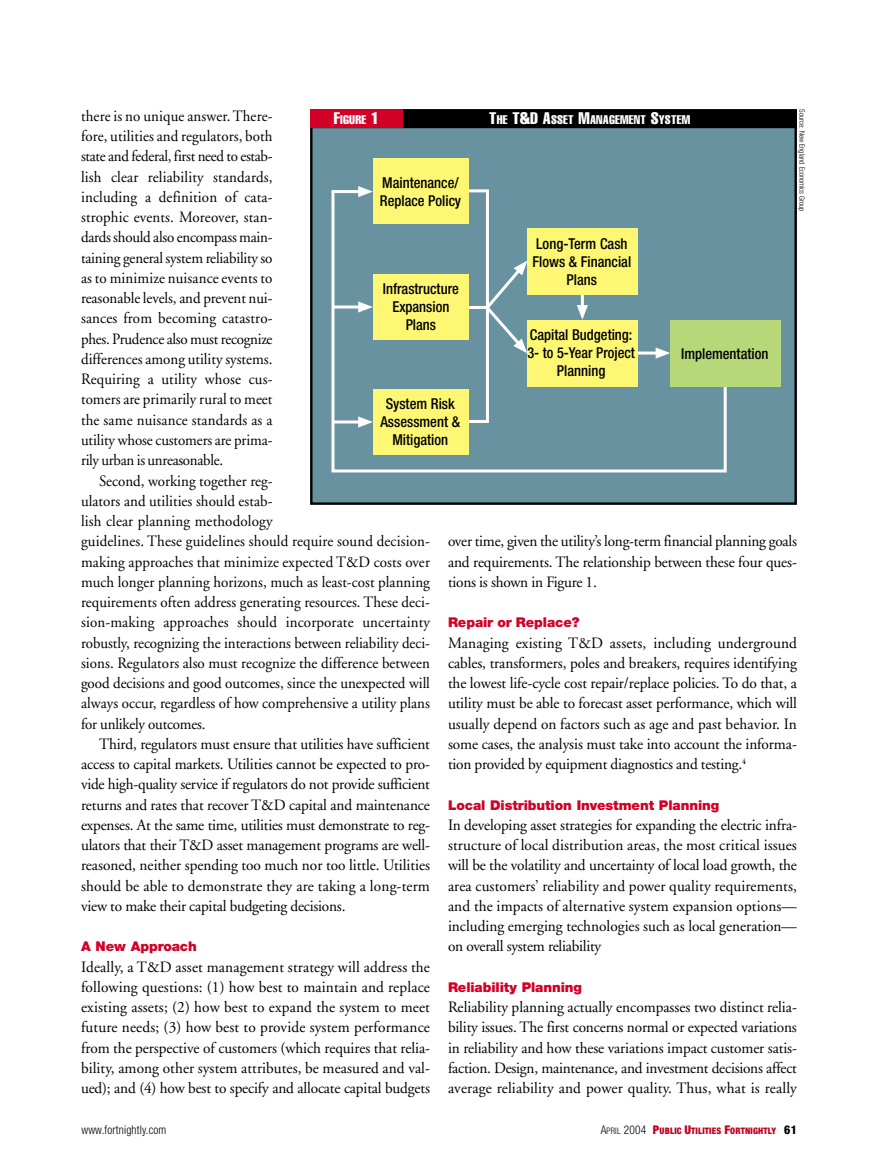
<style>
.page{position:relative;width:878px;height:1175px;background:#fff}
.page>*{position:absolute;margin:0;border:0;box-sizing:border-box;transform-origin:0 0}
.t1{font:15.75px/20.2px "Adobe Garamond";color:#000;text-align:justify}
.t2{font:15.75px/20.2px "Adobe Garamond";color:#000;text-align:justify;scale:.95 1}
.t3{font:500 condensed 15px/18px "Helvetica Neue";color:#000;text-align:center}
.t4{font:900 13.5px "Helvetica Neue";letter-spacing:-.005em;color:#d20026}
.t5{font:extra-condensed 12.3px "Helvetica";letter-spacing:.02em;color:#fff}
.t6{font:300 condensed 12px "Helvetica Neue";letter-spacing:.015em;color:#000;scale:.95 1}
.t7{font:900 condensed 9px "Helvetica Neue";letter-spacing:.02em;color:#c3001e}
.t8{font:300 condensed 7.5px "Helvetica Neue";color:#000}
.s1{font-size:16.5px}
.s2{font-weight:300;font-size:12px;color:#000}
.s3{font-weight:300;color:#000}
.s4{font-size:12px}
.s5{font-weight:800;font-size:12px;color:#000}
</style>
<div class="page">
<div style="left:311px;top:110px;width:484px;height:393px;background:#6892a0"></div>
<svg style="left:331px;top:188px;width:397px;height:285px"></svg>
<div style="left:670px;top:320px;width:110px;height:66px;background:#b6d878"></div>
<div style="left:527px;top:320px;width:110px;height:66px;background:#fdf773"></div>
<div style="left:373px;top:159px;width:95px;height:65px;background:#fdf773"></div>
<div style="left:527px;top:228px;width:110px;height:67px;background:#fdf773"></div>
<div style="left:311px;top:110px;width:484px;height:17px;background:#000"></div>
<div style="left:310px;top:109px;width:486px;height:19px;border:2px solid #000"></div>
<div style="left:310px;top:109px;width:93px;height:19px;background:#d20026"></div>
<p class="t2" style="left:81px;top:107px;width:203px">there is no unique answer. There&shy;fore, utilities and regulators, both state and federal, first need to estab&shy;lish clear reliability standards, including a definition of cata&shy;strophic events. Moreover, stan&shy;dards should also encompass main&shy;taining general system reliability so as to minimize nuisance events to reasonable levels, and prevent nui&shy;sances from becoming catastro&shy;phes. Prudence also must recognize differences among utility systems.<br>Requiring a utility whose cus&shy;tomers are primarily rural to meet the same nuisance standards as a utility whose customers are prima&shy;rily urban is unreasonable.</p>
<p class="t2" style="left:81px;top:472px;width:369px;text-align:left;text-indent:18px">Second, working together reg-<br>ulators and utilities should estab-<br>lish clear planning methodology<br>guidelines. These guidelines should require sound decision&shy;making approaches that minimize expected T&amp;D costs over much longer planning horizons, much as least-cost planning requirements often address generating resources. These deci&shy;sion-making approaches should incorporate uncertainty robustly, recognizing the interactions between reliability deci&shy;sions. Regulators also must recognize the difference between good decisions and good outcomes, since the unexpected will always occur, regardless of how comprehensive a utility plans for unlikely outcomes.</p>
<p class="t1" style="left:81px;top:735px;width:350px;text-indent:18px">Third, regulators must ensure that utilities have sufficient access to capital markets. Utilities cannot be expected to pro&shy;vide high-quality service if regulators do not provide sufficient returns and rates that recover T&amp;D capital and maintenance expenses. At the same time, utilities must demonstrate to reg&shy;ulators that their T&amp;D asset management programs are well&shy;reasoned, neither spending too much nor too little. Utilities should be able to demonstrate they are taking a long-term view to make their capital budgeting decisions.</p>
<p class="t4" style="left:81px;top:941px;width:117px">A New Approach</p>
<p class="t1" style="left:81px;top:958px;width:350px">Ideally, a T&amp;D asset management strategy will address the following questions: (1) how best to maintain and replace existing assets; (2) how best to expand the system to meet future needs; (3) how best to provide system performance from the perspective of customers (which requires that relia&shy;bility, among other system attributes, be measured and val&shy;ued); and (4) how best to specify and allocate capital budgets</p>
<p class="t8" style="left:804px;top:109px;width:104px;rotate:90deg">Source: New England Economics Group</p>
<p class="t5" style="left:334px;top:115px;width:47px"><span class="s1">F</span>IGURE <span class="s1">1</span></p>
<p class="t5" style="left:489px;top:115px;width:202px"><span class="s1">T</span>HE <span class="s1">T&amp;D A</span>SSET <span class="s1">M</span>ANAGEMENT <span class="s1">S</span>YSTEM</p>
<p class="t3" style="left:380px;top:174px;width:83px;text-align:left">Maintenance/<br>Replace Policy</p>
<p class="t3" style="left:532px;top:236px;width:100px">Long-Term Cash<br>Flows &amp; Financial<br>Plans</p>
<p class="t3" style="left:383px;top:281px;width:78px">Infrastructure<br>Expansion<br>Plans</p>
<p class="t3" style="left:527px;top:327px;width:109px">Capital Budgeting:<br>3- to 5-Year Project<br>Planning</p>
<p class="t3" style="left:681px;top:346px;width:89px">Implementation</p>
<p class="t3" style="left:380px;top:395px;width:81px">System Risk<br>Assessment &amp;<br>Mitigation</p>
<p class="t1" style="left:448px;top:532px;width:350px">over time, given the utility’s long-term financial planning goals and requirements. The relationship between these four ques&shy;tions is shown in Figure 1.</p>
<p class="t4" style="left:448px;top:617px;width:133px">Repair or Replace?</p>
<p class="t1" style="left:448px;top:634px;width:350px">Managing existing T&amp;D assets, including underground cables, transformers, poles and breakers, requires identifying the lowest life-cycle cost repair/replace policies. To do that, a utility must be able to forecast asset performance, which will usually depend on factors such as age and past behavior. In some cases, the analysis must take into account the informa&shy;tion provided by equipment diagnostics and testing.<sup>4</sup></p>
<p class="t4" style="left:448px;top:800px;width:273px">Local Distribution Investment Planning</p>
<p class="t1" style="left:448px;top:816px;width:350px">In developing asset strategies for expanding the electric infra&shy;structure of local distribution areas, the most critical issues will be the volatility and uncertainty of local load growth, the area customers’ reliability and power quality requirements, and the impacts of alternative system expansion options— including emerging technologies such as local generation— on overall system reliability</p>
<p class="t4" style="left:448px;top:982px;width:135px">Reliability Planning</p>
<p class="t1" style="left:448px;top:998px;width:350px">Reliability planning actually encompasses two distinct relia&shy;bility issues. The first concerns normal or expected variations in reliability and how these variations impact customer satis&shy;faction. Design, maintenance, and investment decisions affect average reliability and power quality. Thus, what is really</p>
<p class="t6" style="left:81px;top:1125px;width:91px">www.fortnightly.com</p>
<p class="t7" style="left:600px;top:1127px;width:198px"><span class="s2">A</span><span class="s3">PRIL</span> <span class="s2">2004</span> <span class="s4">P</span>UBLIC <span class="s4">U</span>TILITIES <span class="s4">F</span>ORTNIGHTLY <span class="s5">61</span></p>
</div>
